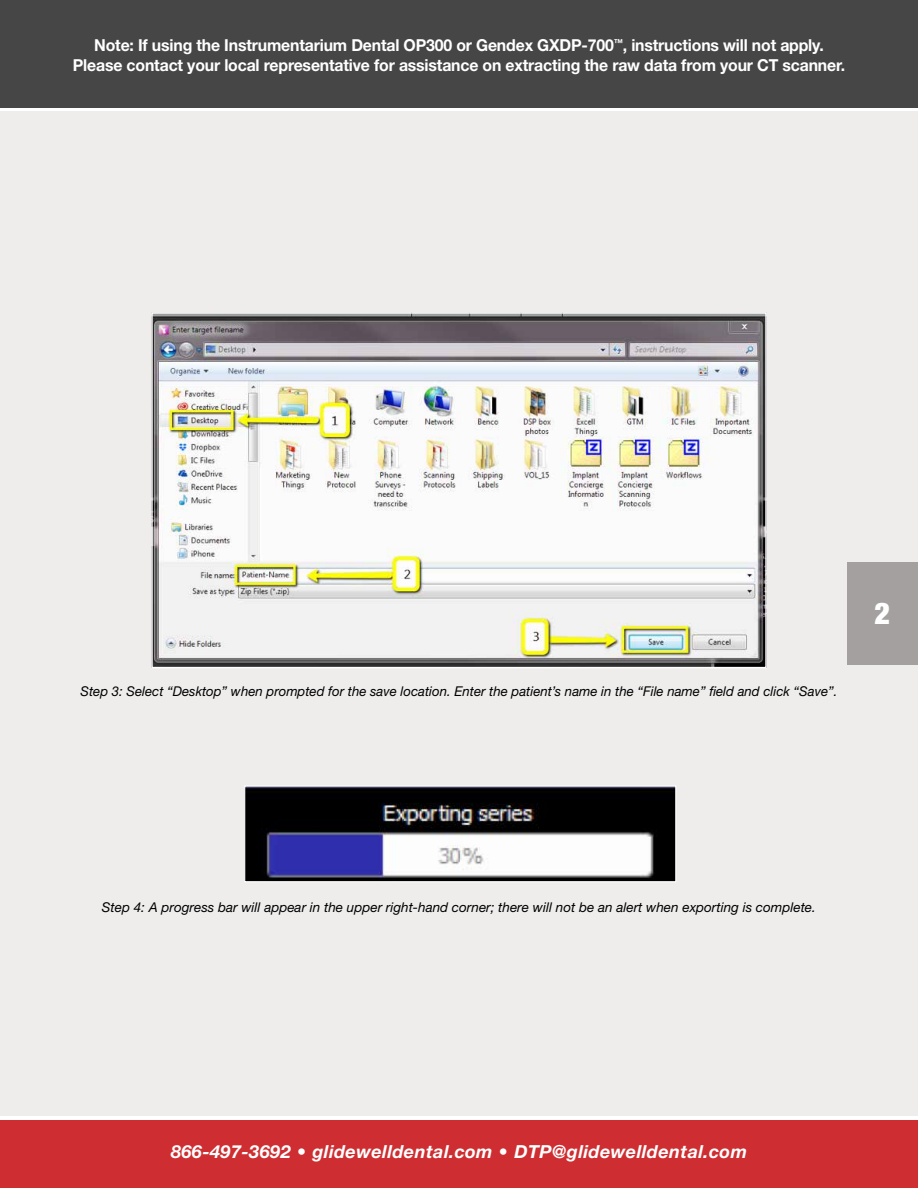
<style>
.page{position:relative;width:918px;height:1188px;background:#fff}
.page>*{position:absolute;margin:0;border:0;box-sizing:border-box;transform-origin:0 0}
.t1{font:900 condensed 30px "Helvetica Neue LT Std";color:#fff}
.t2{font:italic 700 18px "Helvetica Neue LT Std";letter-spacing:.025em;color:#fff}
.t3{font:700 16.5px/19.8px "Helvetica Neue LT Std";letter-spacing:-.01em;color:#fff;text-align:center;scale:.96 1}
.t4{font:italic 13.5px "Helvetica Neue LT Std";color:#000}
</style>
<div class="page">
<div style="left:0;top:0;width:918px;height:108px;background:#474646"></div>
<div style="left:0;top:1120px;width:918px;height:68px;background:#ce2e31"></div>
<div style="left:0;top:111px;width:918px;height:1005px;background:#eeedec"></div>
<div style="left:847px;top:562px;width:71px;height:103px;background:#a4a0a0"></div>
<img style="left:154px;top:315px;width:610px;height:350px">
<div style="left:151px;top:312px;width:616px;height:356px;border:2px solid #fff"></div>
<img style="left:246px;top:787px;width:428px;height:93px">
<div style="left:244px;top:785px;width:432px;height:97px;border:1px solid #fff"></div>
<p class="t3" style="left:73px;top:35px;width:806px">Note: If using the Instrumentarium Dental OP300 or Gendex GXDP-700<sup>™</sup>, instructions will not apply.<br>Please contact your local representative for assistance on extracting the raw data from your CT scanner.</p>
<p class="t4" style="left:81px;top:683px;width:758px">Step 3: Select “Desktop” when prompted for the save location. Enter the patient’s name in the “File name” field and click “Save”.</p>
<h1 class="t1" style="left:875px;top:595px;width:17px">2</h1>
<p class="t4" style="left:102px;top:899px;width:716px">Step 4: A progress bar will appear in the upper right-hand corner; there will not be an alert when exporting is complete.</p>
<h2 class="t2" style="left:171px;top:1140px;width:577px">866-497-3692 • glidewelldental.com • DTP@glidewelldental.com</h2>
</div>
